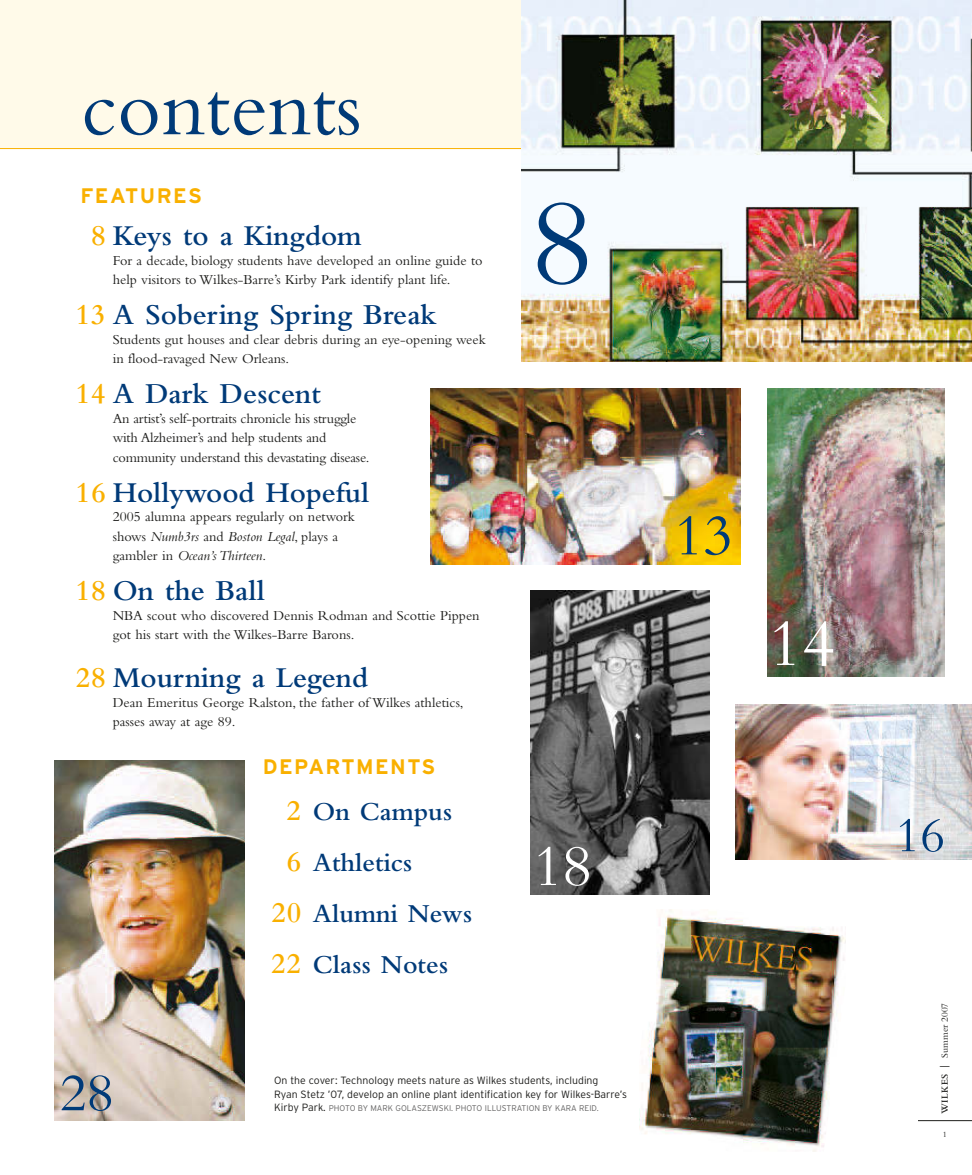
<style>
.page{position:relative;width:972px;height:1175px;background:#fff}
.page>*{position:absolute;margin:0;border:0;box-sizing:border-box;transform-origin:0 0}
.t1{font:126.3px "Bembo";color:#003a78}
.t2{font:84.75px "Bembo";color:#003a78}
.t3{font:68.55px "Bembo";color:#fff}
.t4{font:60px "Bembo";color:#fff}
.t5{font:60px "Bembo";color:#003a78}
.t6{font:54.9px "Bembo";color:#003a78}
.t7{font:50.7px "Bembo";color:#003a78}
.t8{font:600 30px "Bembo";color:#003a78}
.t9{font:600 27px "Bembo";color:#003a78}
.t10{font:700 21px "Interstate";letter-spacing:.07em;color:#f9b000}
.t11{font:14.25px/19.5px "Bembo";color:#1d1d1b}
.t12{font:300 10.5px/13.5px "Interstate";color:#1d1d1b}
.t13{font:9.75px "Bembo";color:#1d1d1b}
.t14{font:300 8.25px "Interstate";color:#646363}
.t15{font:8.25px "Bembo";color:#1d1d1b}
.s1{color:#f9b000}
.s2{font-style:italic}
.s3{font-size:30px;color:#f9b000}
.s4{font-size:10.5px;color:#1d1d1b}
.s5{font-weight:600}
.s6{font-family:"Interstate";font-weight:300}
</style>
<div class="page">
<div style="left:0;top:0;width:972px;height:148px;background:#fffae9"></div>
<hr style="left:0;top:148px;width:972px;height:1px;background:#f9b000">
<img style="left:522px;top:0;width:450px;height:362px">
<img style="left:531px;top:590px;width:178px;height:304px">
<img style="left:767px;top:388px;width:178px;height:288px">
<img style="left:431px;top:388px;width:309px;height:176px">
<img style="left:639px;top:909px;width:206px;height:243px">
<img style="left:54px;top:760px;width:190px;height:360px">
<img style="left:736px;top:705px;width:236px;height:154px">
<hr style="left:918px;top:1120px;width:54px;height:1px;background:#1d1d1b">
<h2 class="t2" style="left:81px;top:78px;width:282px">contents</h2>
<h3 class="t10" style="left:80px;top:183px;width:123px">FEATURES</h3>
<h3 class="t8" style="left:91px;top:225px;width:272px"><span class="s1">8</span> Keys to a Kingdom</h3>
<p class="t11" style="left:113px;top:252px;width:371px">For a decade, biology students have developed an online guide to help visitors to Wilkes-Barre’s Kirby Park identify plant life.</p>
<h3 class="t8" style="left:75px;top:304px;width:363px"><span class="s1">13</span> A Sobering Spring Break</h3>
<p class="t11" style="left:113px;top:331px;width:375px">Students gut houses and clear debris during an eye-opening week in flood-ravaged New Orleans.</p>
<h3 class="t8" style="left:75px;top:383px;width:247px"><span class="s1">14</span> A Dark Descent</h3>
<p class="t11" style="left:113px;top:410px;width:258px">An artist’s self-portraits chronicle his struggle with Alzheimer’s and help students and community understand this devastating disease.</p>
<h3 class="t8" style="left:75px;top:481px;width:295px"><span class="s1">16</span> Hollywood Hopeful</h3>
<p class="t11" style="left:113px;top:508px;width:244px">2005 alumna appears regularly on network shows <span class="s2">Numb3rs</span> and <span class="s2">Boston Legal</span>, plays a gambler in <span class="s2">Ocean’s Thirteen</span>.</p>
<h3 class="t8" style="left:75px;top:580px;width:191px"><span class="s1">18</span> On the Ball</h3>
<p class="t11" style="left:113px;top:606px;width:368px">NBA scout who discovered Dennis Rodman and Scottie Pippen got his start with the Wilkes-Barre Barons.</p>
<h3 class="t8" style="left:75px;top:667px;width:294px"><span class="s1">28</span> Mourning a Legend</h3>
<p class="t11" style="left:113px;top:693px;width:352px">Dean Emeritus George Ralston, the father of Wilkes athletics, passes away at age 89.</p>
<h3 class="t10" style="left:263px;top:754px;width:174px">DEPARTMENTS</h3>
<h3 class="t9" style="left:286px;top:801px;width:167px"><span class="s3">2</span> On Campus</h3>
<h3 class="t9" style="left:286px;top:852px;width:128px"><span class="s3">6</span> Athletics</h3>
<h3 class="t9" style="left:271px;top:903px;width:203px"><span class="s3">20</span> Alumni News</h3>
<h3 class="t9" style="left:271px;top:954px;width:179px"><span class="s3">22</span> Class Notes</h3>
<h1 class="t1" style="left:531px;top:200px;width:63px">8</h1>
<h3 class="t4" style="left:533px;top:845px;width:60px">18</h3>
<h3 class="t6" style="left:60px;top:1074px;width:55px">28</h3>
<p class="t12" style="left:274px;top:1074px;width:354px">On the cover: Technology meets nature as Wilkes students, including<br>Ryan Stetz ’07, develop an online plant identification key for Wilkes-Barre’s</p>
<p class="t14" style="left:274px;top:1103px;width:326px"><span class="s4">Kirby Park.</span> PHOTO BY MARK GOLASZEWSKI. PHOTO ILLUSTRATION BY KARA REID.</p>
<h3 class="t5" style="left:674px;top:515px;width:60px">13</h3>
<h3 class="t3" style="left:768px;top:619px;width:69px">14</h3>
<h3 class="t7" style="left:895px;top:817px;width:51px">16</h3>
<p class="t13" style="left:942px;top:1114px;width:113px;rotate:-90deg"><span class="s5">WILKES</span> <span class="s6">|</span> Summer 2007</p>
<p class="t15" style="left:943px;top:1131px;width:6px">1</p>
</div>
